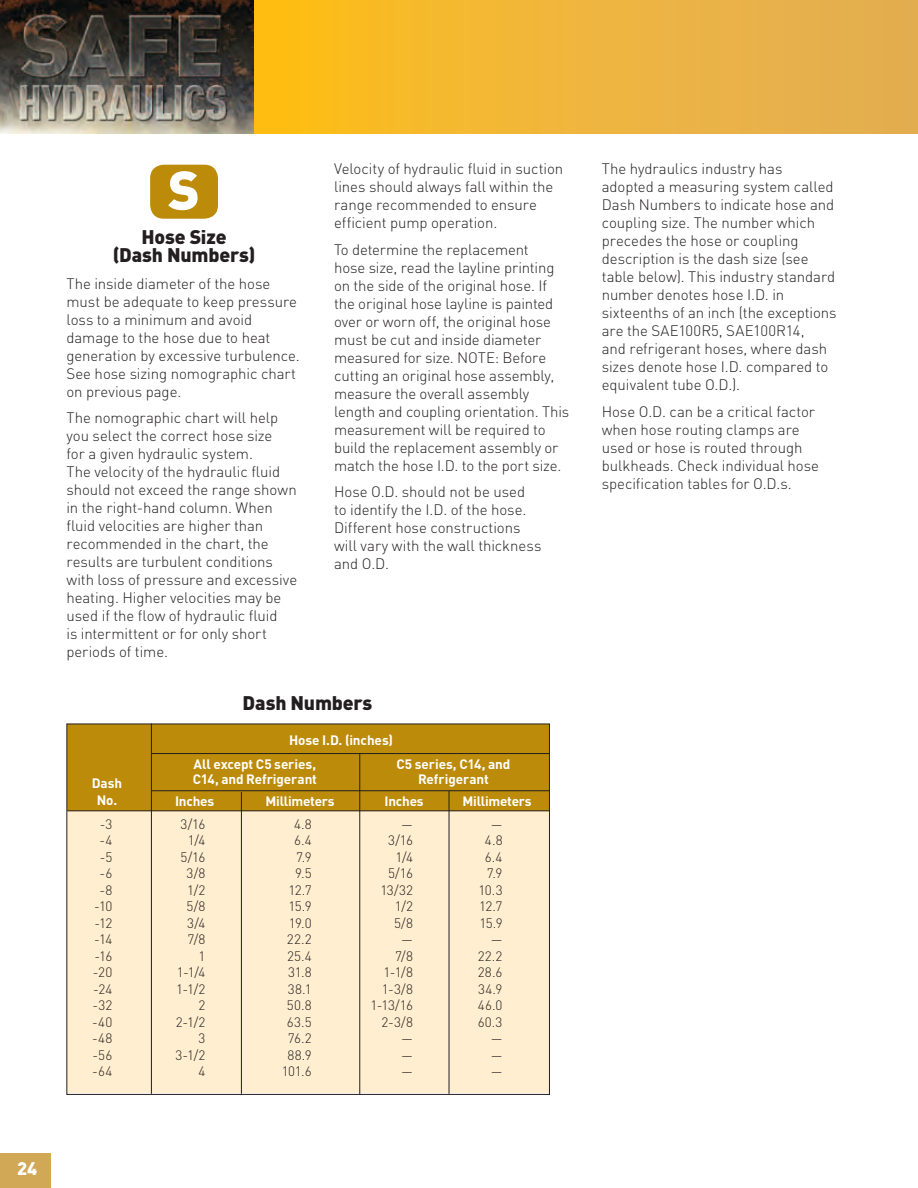
<style>
.page{position:relative;width:918px;height:1188px;background:#fff}
.page>*{position:absolute;margin:0;border:0;box-sizing:border-box;transform-origin:0 0}
.t1{font:900 54px "DIN";color:#fff}
.t2{font:900 19.5px/18px "DIN";letter-spacing:-.01em;color:#231f20;text-align:center}
.t3{font:900 18px "DIN";color:#fff}
.t4{font:300 15px/18px "DIN";letter-spacing:-.005em;color:#231f20}
.t5{font:300 13.5px "DIN";letter-spacing:-.015em;color:#231f20}
.t6{font:700 13.5px/24px "DIN";letter-spacing:-.01em;color:#fff}
</style>
<div class="page">
<div style="left:67px;top:810px;width:481px;height:283px;background:#ffeecf"></div>
<div style="left:67px;top:724px;width:482px;height:87px;background:#bc8b0a"></div>
<div style="left:250px;top:0;width:668px;height:134px;background:linear-gradient(to right,#febe18,#e1ad59)"></div>
<div style="left:0;top:1153px;width:51px;height:35px;background:#d0a856"></div>
<div style="left:150px;top:165px;width:68px;height:54px;background:#bc8b0a;border-radius:14px"></div>
<hr style="left:151px;top:724px;width:1px;height:370px;background:#231f20">
<hr style="left:67px;top:810px;width:483px;height:1px;background:#231f20">
<hr style="left:151px;top:790px;width:399px;height:1px;background:#231f20">
<hr style="left:151px;top:753px;width:399px;height:1px;background:#231f20">
<hr style="left:241px;top:792px;width:1px;height:302px;background:#231f20">
<hr style="left:359px;top:754px;width:1px;height:341px;background:#231f20">
<hr style="left:449px;top:791px;width:1px;height:303px;background:#231f20">
<img style="left:0;top:0;width:253px;height:134px">
<h1 class="t1" style="left:168px;top:154px;width:34px">S</h1>
<h2 class="t2" style="left:113px;top:227px;width:144px">Hose Size<br>(Dash Numbers)</h2>
<p class="t4" style="left:66px;top:274px;width:235px">The inside diameter of the hose must be adequate to keep pressure loss to a minimum and avoid damage to the hose due to heat generation by excessive turbulence.<br>See hose sizing nomographic chart on previous page.</p>
<p class="t4" style="left:66px;top:409px;width:232px">The nomographic chart will help you select the correct hose size<br>for a given hydraulic system.<br>The velocity of the hydraulic fluid should not exceed the range shown in the right-hand column. When fluid velocities are higher than recommended in the chart, the results are turbulent conditions with loss of pressure and excessive heating. Higher velocities may be used if the flow of hydraulic fluid<br>is intermittent or for only short periods of time.</p>
<p class="t4" style="left:334px;top:160px;width:231px">Velocity of hydraulic fluid in suction lines should always fall within the range recommended to ensure efficient pump operation.</p>
<p class="t4" style="left:334px;top:240px;width:237px">To determine the replacement<br>hose size, read the layline printing on the side of the original hose. If the original hose layline is painted over or worn off, the original hose must be cut and inside diameter measured for size. NOTE: Before cutting an original hose assembly, measure the overall assembly length and coupling orientation. This measurement will be required to build the replacement assembly or match the hose I.D. to the port size.</p>
<p class="t4" style="left:334px;top:483px;width:209px">Hose O.D. should not be used to identify the I.D. of the hose.<br>Different hose constructions will vary with the wall thickness and O.D.</p>
<h2 class="t2" style="left:243px;top:693px;width:131px">Dash Numbers</h2>
<p class="t6" style="left:194px;top:727px;width:201px;text-indent:95px">Hose I.D. (inches)<br>All except C5 series,</p>
<p class="t6" style="left:397px;top:751px;width:115px">C5 series, C14, and</p>
<p class="t6" style="left:92px;top:771px;width:32px">Dash</p>
<p class="t6" style="left:193px;top:766px;width:126px">C14, and Refrigerant</p>
<p class="t6" style="left:418px;top:766px;width:72px">Refrigerant</p>
<p class="t6" style="left:97px;top:787px;width:22px">No.</p>
<p class="t6" style="left:175px;top:789px;width:41px">Inches</p>
<p class="t6" style="left:266px;top:789px;width:71px">Millimeters</p>
<p class="t6" style="left:385px;top:789px;width:41px">Inches</p>
<p class="t6" style="left:463px;top:789px;width:71px">Millimeters</p>
<p class="t5" style="left:100px;top:815px;width:14px">-3</p>
<p class="t5" style="left:181px;top:815px;width:26px">3/16</p>
<p class="t5" style="left:294px;top:815px;width:19px">4.8</p>
<p class="t5" style="left:401px;top:815px;width:13px">—</p>
<p class="t5" style="left:491px;top:815px;width:13px">—</p>
<p class="t5" style="left:100px;top:832px;width:14px">-4</p>
<p class="t5" style="left:188px;top:832px;width:19px">1/4</p>
<p class="t5" style="left:294px;top:832px;width:19px">6.4</p>
<p class="t5" style="left:388px;top:832px;width:26px">3/16</p>
<p class="t5" style="left:485px;top:832px;width:19px">4.8</p>
<p class="t5" style="left:100px;top:848px;width:14px">-5</p>
<p class="t5" style="left:181px;top:848px;width:26px">5/16</p>
<p class="t5" style="left:296px;top:848px;width:17px">7.9</p>
<p class="t5" style="left:395px;top:848px;width:19px">1/4</p>
<p class="t5" style="left:485px;top:848px;width:19px">6.4</p>
<p class="t5" style="left:100px;top:865px;width:14px">-6</p>
<p class="t5" style="left:187px;top:865px;width:20px">3/8</p>
<p class="t5" style="left:295px;top:865px;width:18px">9.5</p>
<p class="t5" style="left:388px;top:865px;width:26px">5/16</p>
<p class="t5" style="left:487px;top:865px;width:17px">7.9</p>
<p class="t5" style="left:100px;top:881px;width:14px">-8</p>
<p class="t5" style="left:187px;top:881px;width:20px">1/2</p>
<p class="t5" style="left:288px;top:881px;width:25px">12.7</p>
<p class="t5" style="left:380px;top:881px;width:34px">13/32</p>
<p class="t5" style="left:479px;top:881px;width:26px">10.3</p>
<p class="t5" style="left:94px;top:898px;width:20px">-10</p>
<p class="t5" style="left:187px;top:898px;width:20px">5/8</p>
<p class="t5" style="left:289px;top:898px;width:25px">15.9</p>
<p class="t5" style="left:395px;top:898px;width:20px">1/2</p>
<p class="t5" style="left:479px;top:898px;width:25px">12.7</p>
<p class="t5" style="left:94px;top:914px;width:20px">-12</p>
<p class="t5" style="left:187px;top:914px;width:20px">3/4</p>
<p class="t5" style="left:289px;top:914px;width:24px">19.0</p>
<p class="t5" style="left:394px;top:914px;width:20px">5/8</p>
<p class="t5" style="left:479px;top:914px;width:25px">15.9</p>
<p class="t5" style="left:94px;top:931px;width:20px">-14</p>
<p class="t5" style="left:187px;top:931px;width:20px">7/8</p>
<p class="t5" style="left:287px;top:931px;width:26px">22.2</p>
<p class="t5" style="left:401px;top:931px;width:13px">—</p>
<p class="t5" style="left:491px;top:931px;width:13px">—</p>
<p class="t5" style="left:94px;top:947px;width:20px">-16</p>
<p class="t5" style="left:199px;top:947px;width:8px">1</p>
<p class="t5" style="left:287px;top:947px;width:26px">25.4</p>
<p class="t5" style="left:395px;top:947px;width:20px">7/8</p>
<p class="t5" style="left:478px;top:947px;width:26px">22.2</p>
<p class="t5" style="left:93px;top:964px;width:21px">-20</p>
<p class="t5" style="left:177px;top:964px;width:30px">1-1/4</p>
<p class="t5" style="left:288px;top:964px;width:25px">31.8</p>
<p class="t5" style="left:384px;top:964px;width:31px">1-1/8</p>
<p class="t5" style="left:478px;top:964px;width:26px">28.6</p>
<p class="t5" style="left:93px;top:980px;width:21px">-24</p>
<p class="t5" style="left:176px;top:980px;width:31px">1-1/2</p>
<p class="t5" style="left:288px;top:980px;width:25px">38.1</p>
<p class="t5" style="left:382px;top:980px;width:33px">1-3/8</p>
<p class="t5" style="left:478px;top:980px;width:26px">34.9</p>
<p class="t5" style="left:93px;top:997px;width:21px">-32</p>
<p class="t5" style="left:199px;top:997px;width:8px">2</p>
<p class="t5" style="left:287px;top:997px;width:26px">50.8</p>
<p class="t5" style="left:371px;top:997px;width:44px">1-13/16</p>
<p class="t5" style="left:478px;top:997px;width:26px">46.0</p>
<p class="t5" style="left:92px;top:1013px;width:22px">-40</p>
<p class="t5" style="left:176px;top:1013px;width:31px">2-1/2</p>
<p class="t5" style="left:287px;top:1013px;width:26px">63.5</p>
<p class="t5" style="left:381px;top:1013px;width:33px">2-3/8</p>
<p class="t5" style="left:478px;top:1013px;width:26px">60.3</p>
<p class="t5" style="left:92px;top:1030px;width:22px">-48</p>
<p class="t5" style="left:199px;top:1030px;width:8px">3</p>
<p class="t5" style="left:288px;top:1030px;width:25px">76.2</p>
<p class="t5" style="left:401px;top:1030px;width:13px">—</p>
<p class="t5" style="left:491px;top:1030px;width:13px">—</p>
<p class="t5" style="left:93px;top:1046px;width:21px">-56</p>
<p class="t5" style="left:175px;top:1046px;width:32px">3-1/2</p>
<p class="t5" style="left:287px;top:1046px;width:26px">88.9</p>
<p class="t5" style="left:401px;top:1046px;width:13px">—</p>
<p class="t5" style="left:491px;top:1046px;width:13px">—</p>
<p class="t5" style="left:92px;top:1063px;width:22px">-64</p>
<p class="t5" style="left:199px;top:1063px;width:8px">4</p>
<p class="t5" style="left:282px;top:1063px;width:32px">101.6</p>
<p class="t5" style="left:401px;top:1063px;width:13px">—</p>
<p class="t5" style="left:491px;top:1063px;width:13px">—</p>
<p class="t4" style="left:602px;top:160px;width:236px">The hydraulics industry has adopted a measuring system called<br>Dash Numbers to indicate hose and coupling size. The number which precedes the hose or coupling description is the dash size (see table below). This industry standard number denotes hose I.D. in sixteenths of an inch (the exceptions are the SAE100R5, SAE100R14,<br>and refrigerant hoses, where dash sizes denote hose I.D. compared to equivalent tube O.D.).</p>
<p class="t4" style="left:602px;top:402px;width:219px">Hose O.D. can be a critical factor when hose routing clamps are used or hose is routed through bulkheads. Check individual hose specification tables for O.D.s.</p>
<p class="t3" style="left:17px;top:1156px;width:22px">24</p>
</div>
